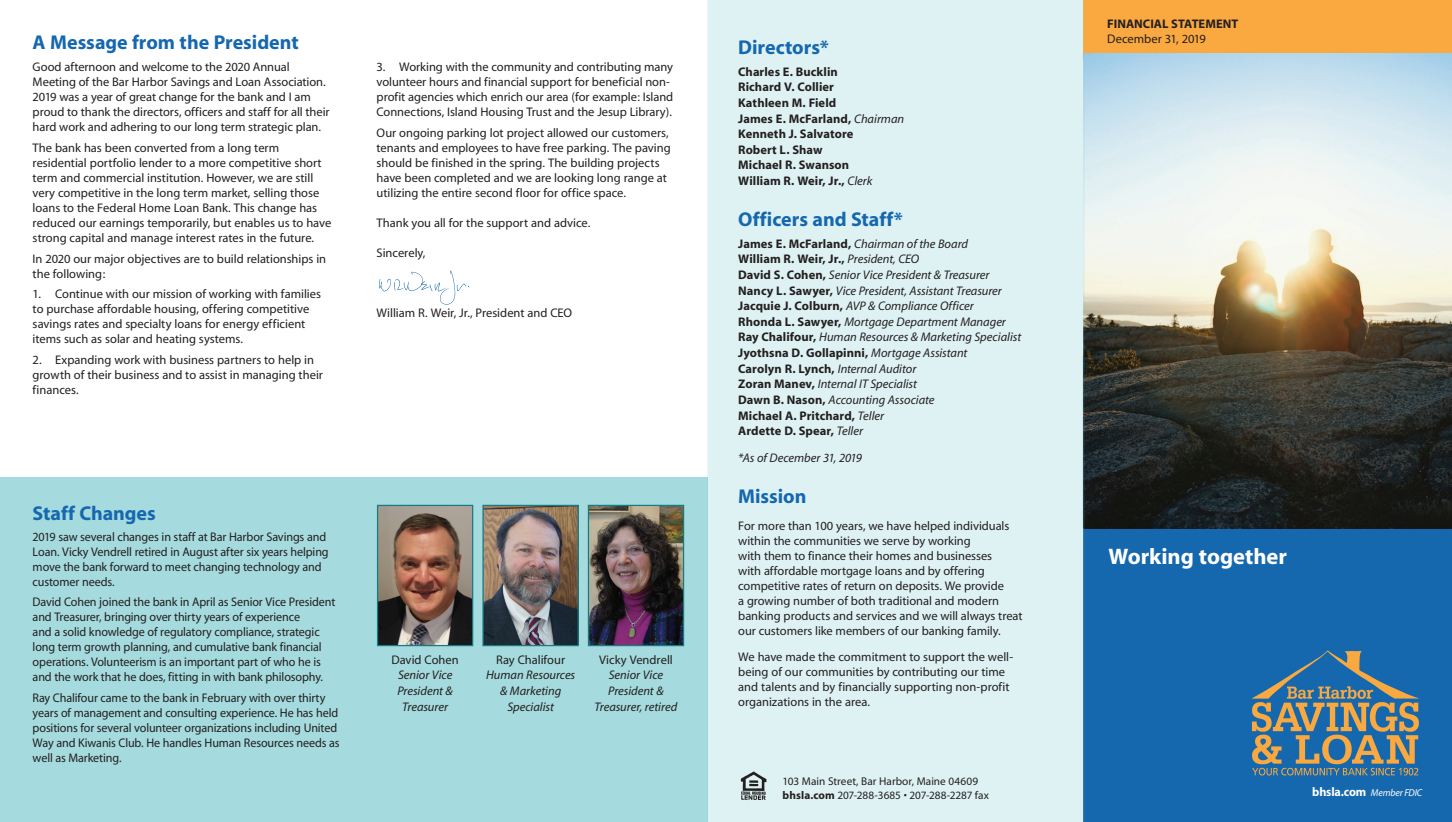
<style>
.page{position:relative;width:1452px;height:822px;background:#fff}
.page>*{position:absolute;margin:0;border:0;box-sizing:border-box;transform-origin:0 0}
.t1{font:700 22.5px "Myriad";letter-spacing:-.005em;color:#fff}
.t2{font:700 20px "Myriad";letter-spacing:-.005em;color:#1668ae}
.t3{font:12.5px/15px "Myriad";letter-spacing:-.005em;color:#231f20}
.t4{font:italic 12.5px/15.6px "Myriad";letter-spacing:-.005em;color:#231f20;text-align:center}
.t5{font:700 12.5px/15.6px "Myriad";letter-spacing:.005em;color:#231f20}
.t6{font:11.25px/13.8px "Myriad";color:#231f20}
.t7{font:italic 10px "Myriad";letter-spacing:-.01em;color:#fff}
.s1{font-weight:400;font-style:italic}
.s2{font-weight:700;font-style:normal}
.s3{font-weight:700}
.s4{font-weight:700;font-style:normal;font-size:12.5px}
</style>
<div class="page">
<div style="left:1083px;top:357px;width:368px;height:464px;background:#1668ae"></div>
<div style="left:1083px;top:0;width:368px;height:59px;background:#faa940"></div>
<img style="left:1083px;top:53px;width:368px;height:475px">
<img style="left:1251px;top:650px;width:168px;height:126px">
<div style="left:707px;top:0;width:376px;height:821px;background:#dff2f3"></div>
<svg style="left:1083px;top:357px;width:1px;height:464px"></svg>
<svg style="left:1083px;top:0;width:1px;height:59px"></svg>
<img style="left:737px;top:769px;width:32px;height:32px">
<img style="left:379px;top:270px;width:91px;height:35px">
<div style="left:0;top:477px;width:707px;height:344px;background:#a5dbde"></div>
<hr style="left:707px;top:477px;width:1px;height:344px;background:#99d7da">
<img style="left:590px;top:506px;width:92px;height:138px">
<div style="left:588px;top:504px;width:96px;height:142px;border:1px solid #157c83"></div>
<img style="left:484px;top:506px;width:93px;height:138px">
<div style="left:482px;top:504px;width:97px;height:142px;border:1px solid #157c83"></div>
<img style="left:379px;top:506px;width:92px;height:138px">
<div style="left:377px;top:504px;width:96px;height:142px;border:1px solid #157c83"></div>
<h2 class="t2" style="left:33px;top:32px;width:267px">A Message from the President</h2>
<p class="t3" style="left:33px;top:60px;width:298px">Good afternoon and welcome to the 2020 Annual Meeting of the Bar Harbor Savings and Loan Association.<br>2019 was a year of great change for the bank and I am proud to thank the directors, officers and staff for all their hard work and adhering to our long term strategic plan.</p>
<p class="t3" style="left:33px;top:141px;width:300px">The bank has been converted from a long term residential portfolio lender to a more competitive short term and commercial institution. However, we are still very competitive in the long term market, selling those loans to the Federal Home Loan Bank. This change has reduced our earnings temporarily, but enables us to have strong capital and manage interest rates in the future.</p>
<p class="t3" style="left:33px;top:251px;width:295px">In 2020 our major objectives are to build relationships in the following:</p>
<p class="t3" style="left:33px;top:287px;width:290px">1. Continue with our mission of working with families to purchase affordable housing, offering competitive savings rates and specialty loans for energy efficient items such as solar and heating systems.</p>
<p class="t3" style="left:33px;top:353px;width:292px">2. Expanding work with business partners to help in growth of their business and to assist in managing their finances.</p>
<p class="t3" style="left:376px;top:60px;width:298px">3. Working with the community and contributing many volunteer hours and financial support for beneficial non&shy;profit agencies which enrich our area (for example: Island Connections, Island Housing Trust and the Jesup Library).</p>
<p class="t3" style="left:376px;top:126px;width:296px">Our ongoing parking lot project allowed our customers, tenants and employees to have free parking. The paving should be finished in the spring. The building projects have been completed and we are looking long range at utilizing the entire second floor for office space.</p>
<p class="t3" style="left:376px;top:216px;width:215px">Thank you all for the support and advice.</p>
<p class="t3" style="left:376px;top:246px;width:50px">Sincerely,</p>
<p class="t3" style="left:376px;top:306px;width:197px">William R. Weir, Jr., President and CEO</p>
<h2 class="t2" style="left:33px;top:502px;width:125px">Staff Changes</h2>
<p class="t3" style="left:33px;top:529px;width:297px">2019 saw several changes in staff at Bar Harbor Savings and Loan. Vicky Vendrell retired in August after six years helping move the bank forward to meet changing technology and customer needs.</p>
<p class="t3" style="left:33px;top:595px;width:304px">David Cohen joined the bank in April as Senior Vice President and Treasurer, bringing over thirty years of experience<br>and a solid knowledge of regulatory compliance, strategic long term growth planning, and cumulative bank financial operations. Volunteerism is an important part of who he is and the work that he does, fitting in with bank philosophy.</p>
<p class="t3" style="left:33px;top:690px;width:308px">Ray Chalifour came to the bank in February with over thirty years of management and consulting experience. He has held positions for several volunteer organizations including United Way and Kiwanis Club. He handles Human Resources needs as well as Marketing.</p>
<p class="t3" style="left:391px;top:652px;width:69px">David Cohen</p>
<p class="t4" style="left:397px;top:667px;width:57px">Senior Vice<br>President &amp;<br>Treasurer</p>
<p class="t3" style="left:496px;top:652px;width:70px">Ray Chalifour</p>
<p class="t4" style="left:486px;top:667px;width:91px">Human Resources &amp; Marketing<br>Specialist</p>
<p class="t3" style="left:599px;top:652px;width:75px">Vicky Vendrell</p>
<p class="t4" style="left:594px;top:667px;width:84px">Senior Vice<br>President &amp;<br>Treasurer, retired</p>
<h2 class="t2" style="left:738px;top:37px;width:92px">Directors*</h2>
<p class="t5" style="left:738px;top:64px;width:167px">Charles E. Bucklin<br>Richard V. Collier<br>Kathleen M. Field<br>James E. McFarland, <span class="s1">Chairman<br></span>Kenneth J. Salvatore<br>Robert L. Shaw<br>Michael R. Swanson<br>William R. Weir, Jr., <span class="s1">Clerk</span></p>
<h2 class="t2" style="left:738px;top:209px;width:166px">Officers and Staff*</h2>
<p class="t4" style="left:738px;top:236px;width:284px;text-align:left"><span class="s2">James E. McFarland,</span> Chairman of the Board<br><span class="s2">William R. Weir, Jr.,</span> President, CEO<br><span class="s2">David S. Cohen,</span> Senior Vice President &amp; Treasurer <span class="s2">Nancy L. Sawyer,</span> Vice President, Assistant Treasurer <span class="s2">Jacquie J. Colburn,</span> AVP &amp; Compliance Officer<br><span class="s2">Rhonda L. Sawyer,</span> Mortgage Department Manager <span class="s2">Ray Chalifour,</span> Human Resources &amp; Marketing Specialist <span class="s2">Jyothsna D. Gollapinni,</span> Mortgage Assistant<br><span class="s2">Carolyn R. Lynch,</span> Internal Auditor<br><span class="s2">Zoran Manev,</span> Internal IT Specialist<br><span class="s2">Dawn B. Nason,</span> Accounting Associate<br><span class="s2">Michael A. Pritchard,</span> Teller<br><span class="s2">Ardette D. Spear,</span> Teller</p>
<p class="t4" style="left:738px;top:450px;width:125px">*As of December 31, 2019</p>
<h2 class="t2" style="left:738px;top:486px;width:70px">Mission</h2>
<p class="t3" style="left:738px;top:518px;width:286px">For more than 100 years, we have helped individuals within the communities we serve by working<br>with them to finance their homes and businesses<br>with affordable mortgage loans and by offering competitive rates of return on deposits. We provide<br>a growing number of both traditional and modern banking products and services and we will always treat our customers like members of our banking family.</p>
<p class="t3" style="left:738px;top:649px;width:276px">We have made the commitment to support the well&shy;being of our communities by contributing our time and talents and by financially supporting non-profit organizations in the area.</p>
<p class="t6" style="left:782px;top:774px;width:208px">103 Main Street, Bar Harbor, Maine 04609 <span class="s3">bhsla.com</span> 207-288-3685 • 207-288-2287 fax</p>
<p class="t5" style="left:1107px;top:17px;width:133px">FINANCIAL STATEMENT</p>
<p class="t3" style="left:1107px;top:32px;width:100px">December 31, 2019</p>
<h1 class="t1" style="left:1108px;top:544px;width:180px">Working together</h1>
<p class="t7" style="left:1312px;top:787px;width:111px"><span class="s4">bhsla.com</span> Member FDIC</p>
</div>
